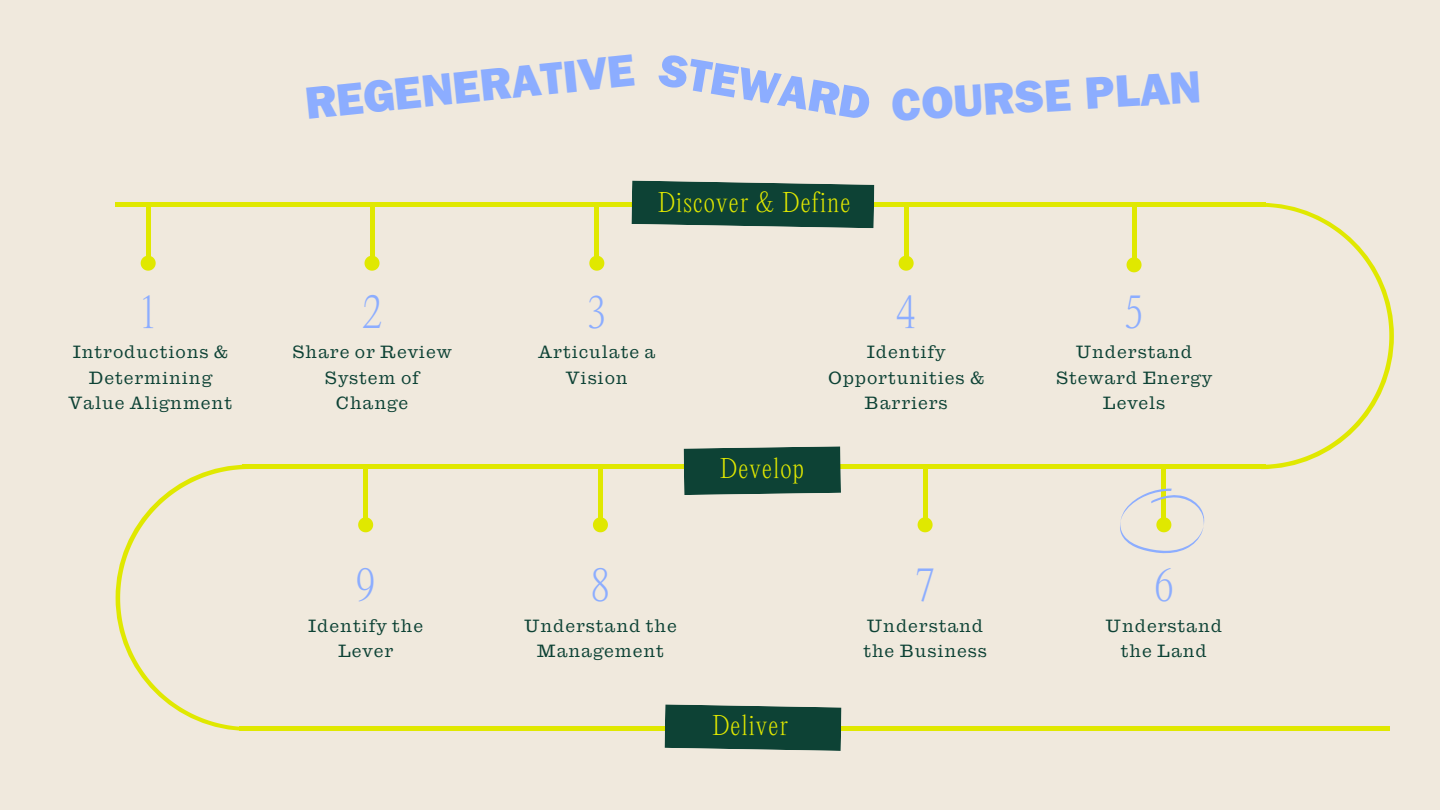
<style>
.page{position:relative;width:1440px;height:810px;background:#f0e9dd}
.page>*{position:absolute;margin:0;border:0;box-sizing:border-box;transform-origin:0 0}
.t1{font:800 45.5px "Franklin Gothic LT Pro";color:#8cadff}
.t2{font:800 45.4px "Franklin Gothic LT Pro";color:#8cadff}
.t3{font:200 40px "PP Editorial New";color:#8cadff}
.t4{font:200 25px "PP Editorial New";letter-spacing:.05em;color:#e0e800}
.t5{font:17px/25.5px "Antique No 6";letter-spacing:.05em;color:#0d4235;text-align:center}
</style>
<div class="page">
<svg style="left:1266px;top:203px;width:128px;height:266px"></svg>
<hr style="left:595px;top:203px;width:4px;height:60px;background:#e0e800">
<svg style="left:589px;top:256px;width:15px;height:15px"></svg>
<svg style="left:1131px;top:207px;width:258px;height:258px"></svg>
<hr style="left:904px;top:203px;width:4px;height:60px;background:#e0e800">
<svg style="left:899px;top:256px;width:15px;height:15px"></svg>
<hr style="left:923px;top:465px;width:4px;height:60px;background:#e0e800">
<svg style="left:918px;top:517px;width:15px;height:15px"></svg>
<hr style="left:1162px;top:465px;width:4px;height:60px;background:#e0e800">
<svg style="left:116px;top:465px;width:127px;height:266px"></svg>
<svg style="left:120px;top:469px;width:254px;height:258px"></svg>
<div style="left:239px;top:726px;width:1151px;height:5px;background:#e0e800"></div>
<hr style="left:243px;top:465px;width:1023px;height:4px;background:#e0e800">
<div style="left:146px;top:203px;width:5px;height:60px;background:#e0e800"></div>
<svg style="left:141px;top:256px;width:15px;height:15px"></svg>
<hr style="left:370px;top:203px;width:4px;height:60px;background:#e0e800">
<svg style="left:365px;top:256px;width:15px;height:15px"></svg>
<div style="left:115px;top:202px;width:1151px;height:5px;background:#e0e800"></div>
<div style="left:598px;top:465px;width:5px;height:60px;background:#e0e800"></div>
<svg style="left:593px;top:517px;width:15px;height:15px"></svg>
<hr style="left:364px;top:465px;width:4px;height:60px;background:#e0e800">
<svg style="left:358px;top:517px;width:15px;height:15px"></svg>
<hr style="left:1132px;top:205px;width:4px;height:60px;background:#e0e800">
<svg style="left:1127px;top:257px;width:15px;height:15px"></svg>
<svg style="left:631px;top:181px;width:243px;height:47px;background:#205043"></svg>
<svg style="left:665px;top:704px;width:177px;height:47px;background:#205043"></svg>
<svg style="left:684px;top:446px;width:157px;height:49px;background:#1a4c3f"></svg>
<svg style="left:1120px;top:488px;width:84px;height:66px"></svg>
<h3 class="t3" style="left:142px;top:292px;width:14px">1</h3>
<p class="t5" style="left:69px;top:340px;width:165px">Introductions &amp;<br>Determining<br>Value Alignment</p>
<h2 class="t2" style="left:304px;top:89px;width:332px;rotate:-6deg">REGENERATIVE</h2>
<h1 class="t1" style="left:662px;top:53px;width:215px;rotate:10deg">STEWARD</h1>
<h1 class="t1" style="left:891px;top:89px;width:311px;rotate:-3deg">COURSE PLAN</h1>
<h3 class="t4" style="left:658px;top:190px;width:194px">Discover &amp; Define</h3>
<h3 class="t3" style="left:362px;top:292px;width:21px">2</h3>
<p class="t5" style="left:292px;top:340px;width:161px">Share or Review<br>System of<br>Change</p>
<h3 class="t3" style="left:356px;top:566px;width:21px">9</h3>
<p class="t5" style="left:308px;top:614px;width:117px">Identify the<br>Lever</p>
<h3 class="t3" style="left:588px;top:292px;width:18px">3</h3>
<p class="t5" style="left:538px;top:340px;width:119px">Articulate a<br>Vision</p>
<h3 class="t3" style="left:591px;top:566px;width:21px">8</h3>
<p class="t5" style="left:524px;top:614px;width:154px">Understand the<br>Management</p>
<h3 class="t4" style="left:720px;top:456px;width:85px">Develop</h3>
<h3 class="t3" style="left:896px;top:292px;width:21px">4</h3>
<p class="t5" style="left:828px;top:340px;width:158px">Identify<br>Opportunities &amp;<br>Barriers</p>
<h3 class="t4" style="left:712px;top:713px;width:77px">Deliver</h3>
<h3 class="t3" style="left:916px;top:566px;width:20px">7</h3>
<p class="t5" style="left:863px;top:614px;width:125px;text-align:left">Understand the Business</p>
<h3 class="t3" style="left:1125px;top:292px;width:19px">5</h3>
<p class="t5" style="left:1056px;top:340px;width:158px">Understand<br>Steward Energy<br>Levels</p>
<h3 class="t3" style="left:1154px;top:566px;width:21px">6</h3>
<p class="t5" style="left:1106px;top:614px;width:118px">Understand the Land</p>
</div>
